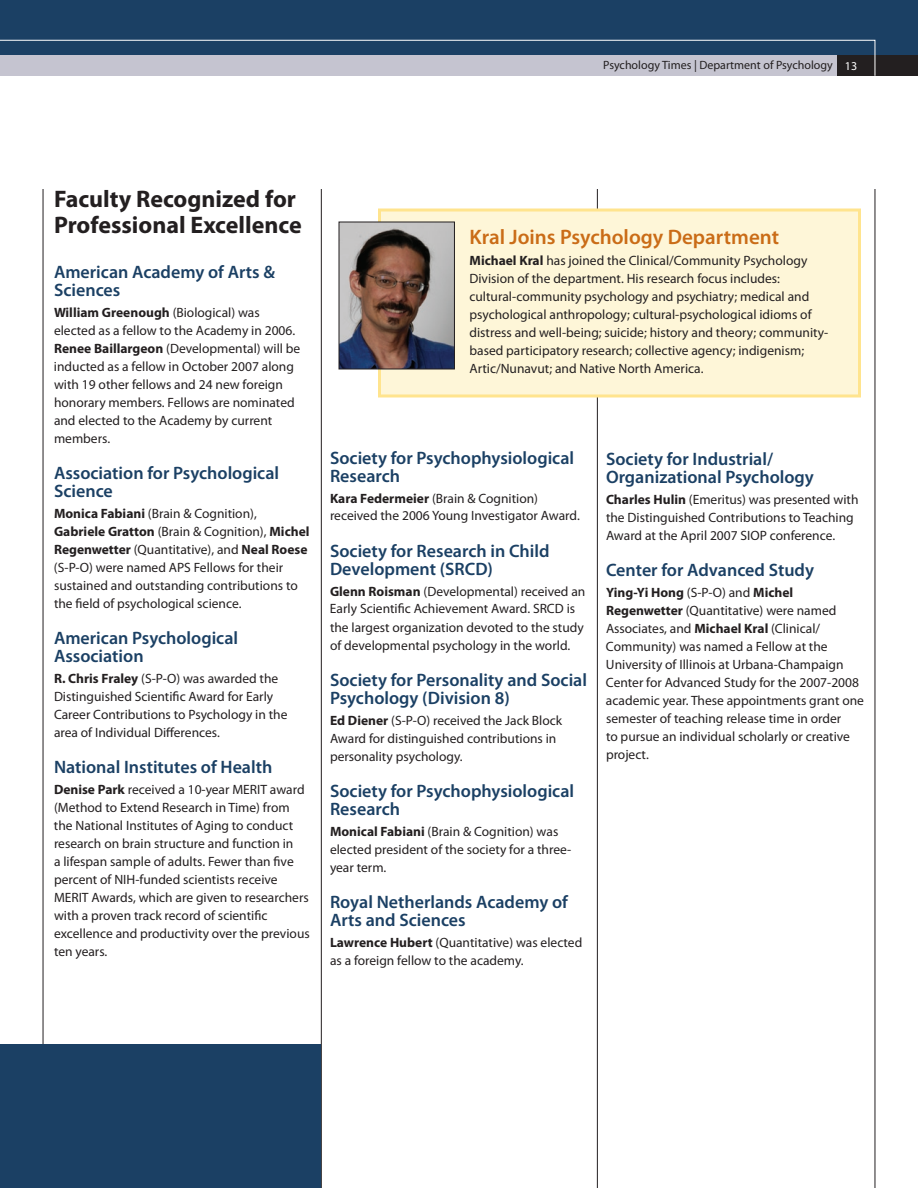
<style>
.page{position:relative;width:918px;height:1188px;background:#fff}
.page>*{position:absolute;margin:0;border:0;box-sizing:border-box;transform-origin:0 0}
.t1{font:700 24px/25.5px "Myriad Pro";color:#231f20}
.t2{font:600 21px "Myriad Pro";color:#ca6c17}
.t3{font:600 18px/18px "Myriad Pro";color:#1b4064}
.t4{font:13.5px/18px "Myriad Pro";color:#231f20}
.t5{font:12px "Myriad Pro";color:#231f20}
.s1{color:#fff}
.s2{font-weight:700}
</style>
<div class="page">
<hr style="left:597px;top:189px;width:1px;height:999px;background:#231f20">
<div style="left:380px;top:210px;width:480px;height:186px;background:#fef6d8"></div>
<div style="left:378px;top:208px;width:483px;height:190px;border:3px solid #ffe48e"></div>
<img style="left:341px;top:224px;width:112px;height:143px">
<div style="left:339px;top:222px;width:116px;height:147px;border:1px solid #231f20"></div>
<div style="left:837px;top:54px;width:81px;height:22px;background:#231f20"></div>
<div style="left:0;top:0;width:918px;height:56px;background:#1b4064"></div>
<svg style="left:0;top:40px;width:875px;height:36px"></svg>
<hr style="left:43px;top:189px;width:1px;height:999px;background:#231f20">
<hr style="left:321px;top:189px;width:1px;height:999px;background:#231f20">
<hr style="left:875px;top:189px;width:1px;height:999px;background:#231f20">
<div style="left:0;top:1045px;width:321px;height:143px;background:#1b4064"></div>
<p class="t5" style="left:603px;top:58px;width:256px">Psychology Times | Department of Psychology <span class="s1">13</span></p>
<h1 class="t1" style="left:54px;top:185px;width:249px">Faculty Recognized for<br>Professional Excellence</h1>
<h3 class="t3" style="left:54px;top:263px;width:223px">American Academy of Arts &amp;<br>Sciences</h3>
<p class="t4" style="left:54px;top:303px;width:248px"><span class="s2">William Greenough</span> (Biological) was elected as a fellow to the Academy in 2006.<br><span class="s2">Renee Baillargeon</span> (Developmental) will be inducted as a fellow in October 2007 along with 19 other fellows and 24 new foreign honorary members. Fellows are nominated and elected to the Academy by current members.</p>
<h3 class="t3" style="left:54px;top:464px;width:227px">Association for Psychological<br>Science</h3>
<p class="t4" style="left:54px;top:504px;width:257px"><span class="s2">Monica Fabiani</span> (Brain &amp; Cognition), <span class="s2">Gabriele Gratton</span> (Brain &amp; Cognition), <span class="s2">Michel Regenwetter</span> (Quantitative), and <span class="s2">Neal Roese </span>(S-P-O) were named APS Fellows for their sustained and outstanding contributions to the field of psychological science.</p>
<h3 class="t3" style="left:54px;top:629px;width:186px">American Psychological<br>Association</h3>
<p class="t4" style="left:54px;top:669px;width:235px"><span class="s2">R. Chris Fraley</span> (S-P-O) was awarded the Distinguished Scientific Award for Early Career Contributions to Psychology in the area of I ndividual Differences.</p>
<h3 class="t3" style="left:54px;top:758px;width:220px">National Institutes of Health</h3>
<p class="t4" style="left:54px;top:780px;width:187px"><span class="s2">Denise Park</span> received a 10-year MERIT</p>
<p class="t4" style="left:54px;top:780px;width:252px;text-indent:216px">award (Method to Extend Research in Time) from the National I nstitutes of Aging to conduct research on brain structure and function in<br>a lifespan sample of adults. Fewer than five percent of NIH-funded scientists receive<br>MERIT</p>
<p class="t4" style="left:54px;top:888px;width:257px;text-indent:38px">Awards, which are given to researchers with a proven track record of scientific excellence and productivity over the previous ten years.</p>
<h2 class="t2" style="left:470px;top:223px;width:311px">Kral Joins Psychology Department</h2>
<p class="t4" style="left:470px;top:251px;width:360px"><span class="s2">Michael Kral</span> has joined the Clinical/Community Psychology Division of the department. H is research focus includes: cultural-community psychology and psychiatry; medical and psychological anthropology; cultural-psychological idioms of distress and well-being; suicide; history and theory; community&shy;based participatory research; collective agency; indigenism; Artic/Nunavut; and Native North America.</p>
<h3 class="t3" style="left:330px;top:448px;width:246px">Society for Psychophysiological<br>Research</h3>
<p class="t4" style="left:330px;top:489px;width:251px"><span class="s2">Kara Federmeier</span> (Brain &amp; Cognition) received the 2006 Young I nvestigator Award.</p>
<h3 class="t3" style="left:330px;top:541px;width:221px">Society for Research in Child<br>Development (SRCD)</h3>
<p class="t4" style="left:330px;top:582px;width:257px"><span class="s2">Glenn Roisman</span> (Developmental) received an Early Scientific Achievement Award. SRCD is the largest organization devoted to the study of developmental psychology in the world.</p>
<h3 class="t3" style="left:330px;top:670px;width:259px">Society for Personality and Social<br>Psychology (Division 8)</h3>
<p class="t4" style="left:330px;top:711px;width:234px"><span class="s2">Ed Diener</span> (S-P-O) received the Jack Block<br>Award for distinguished contributions in personality psychology.</p>
<h3 class="t3" style="left:330px;top:781px;width:246px">Society for Psychophysiological<br>Research</h3>
<p class="t4" style="left:330px;top:822px;width:243px"><span class="s2">Monical Fabiani</span> (Brain &amp; Cognition) was elected president of the society for a three&shy;year term.</p>
<h3 class="t3" style="left:330px;top:892px;width:239px">Royal Netherlands Academy of<br>Arts and Sciences</h3>
<p class="t4" style="left:330px;top:933px;width:254px"><span class="s2">Lawrence Hubert</span> (Quantitative) was elected as a foreign fellow to the academy.</p>
<h3 class="t3" style="left:606px;top:450px;width:209px">Society for Industrial/<br>Organizational Psychology</h3>
<p class="t4" style="left:606px;top:490px;width:254px"><span class="s2">Charles Hulin</span> (Emeritus) was presented with the Distinguished Contributions to Teaching<br>Award at the April 2007 SIOP</p>
<p class="t4" style="left:770px;top:526px;width:67px">conference.</p>
<h3 class="t3" style="left:606px;top:561px;width:210px">Center for Advanced Study</h3>
<p class="t4" style="left:606px;top:583px;width:260px"><span class="s2">Ying-Yi Hong</span> (S-P-O) and <span class="s2">Michel Regenwetter</span> (Quantitative) were named Associates, and <span class="s2">Michael Kral</span> (Clinical/ Community) was named a Fellow at the University of I llinois at Urbana-Champaign Center for Advanced Study for the 2007-2008 academic year. These appointments grant one semester of teaching release time in order<br>to pursue an individual scholarly or creative project.</p>
</div>
